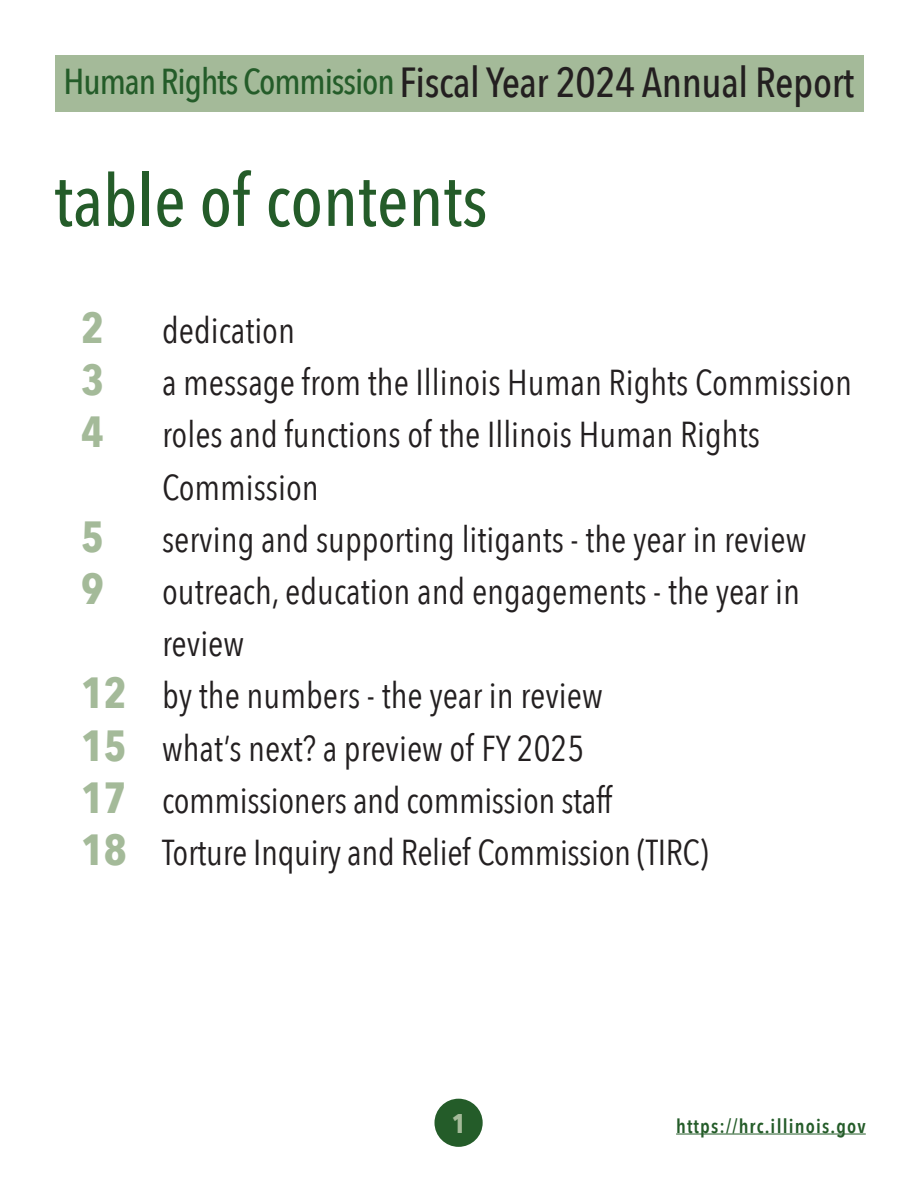
<style>
.page{position:relative;width:918px;height:1188px;background:#fff}
.page>*{position:absolute;margin:0;border:0;box-sizing:border-box;transform-origin:0 0}
.t1{font:500 72px "Avenir Next Condensed";color:#245c29}
.t2{font:700 43.5px "Avenir Next Condensed";color:#a4ba99}
.t3{font:500 42px "Avenir Next Condensed";letter-spacing:-.01em;color:#231f20}
.Heading{font:36px/52.2px "Avenir Next Condensed";color:#231f20}
.t4{font:700 27px "Avenir Next Condensed";color:#a4ba99}
.t5{font:600 19.5px "Avenir Next Condensed";letter-spacing:.06em;color:#245c29}
.s1{font-size:36px;color:#245c29}
.s2{font-weight:700;font-size:43.5px;color:#a4ba99}
</style>
<div class="page">
<div style="left:56px;top:56px;width:808px;height:56px;background:#a4ba99"></div>
<div style="left:434px;top:1099px;width:49px;height:48px;background:#245c29;border-radius:50%"></div>
<hr style="left:676px;top:1134px;width:190px;height:1px;background:#245c29">
<p class="t3" style="left:64px;top:57px;width:792px"><span class="s1">Human Rights Commission</span> Fiscal Year 2024 Annual Report</p>
<p class="t1" style="left:54px;top:157px;width:435px">table of contents</p>
<p class="t2" style="left:81px;top:301px;width:24px">2</p>
<p class="Heading" style="left:162px;top:303px;width:135px">dedication</p>
<p class="t2" style="left:81px;top:353px;width:24px">3</p>
<p class="Heading" style="left:162px;top:355px;width:692px">a message from the Illinois Human Rights Commission</p>
<p class="t2" style="left:81px;top:405px;width:24px">4</p>
<p class="Heading" style="left:162px;top:407px;width:599px">roles and functions of the Illinois Human Rights<br>Commission</p>
<p class="t2" style="left:81px;top:510px;width:24px">5</p>
<p class="Heading" style="left:162px;top:511px;width:646px">serving and supporting litigants - the year in review</p>
<p class="t2" style="left:81px;top:562px;width:24px">9</p>
<p class="Heading" style="left:162px;top:564px;width:640px">outreach, education and engagements - the year in review</p>
<p class="Heading" style="left:81px;top:668px;width:523px"><span class="s2">12</span> by the numbers - the year in review</p>
<p class="Heading" style="left:81px;top:720px;width:505px"><span class="s2">15</span> what’s next? a preview of FY 2025</p>
<p class="Heading" style="left:81px;top:772px;width:533px"><span class="s2">17</span> commissioners and commission staff</p>
<p class="Heading" style="left:81px;top:825px;width:629px"><span class="s2">18</span> Torture Inquiry and Relief Commission (TIRC)</p>
<p class="t4" style="left:452px;top:1107px;width:16px">1</p>
<p class="t5" style="left:676px;top:1109px;width:191px">https://hrc.illinois.gov</p>
</div>
